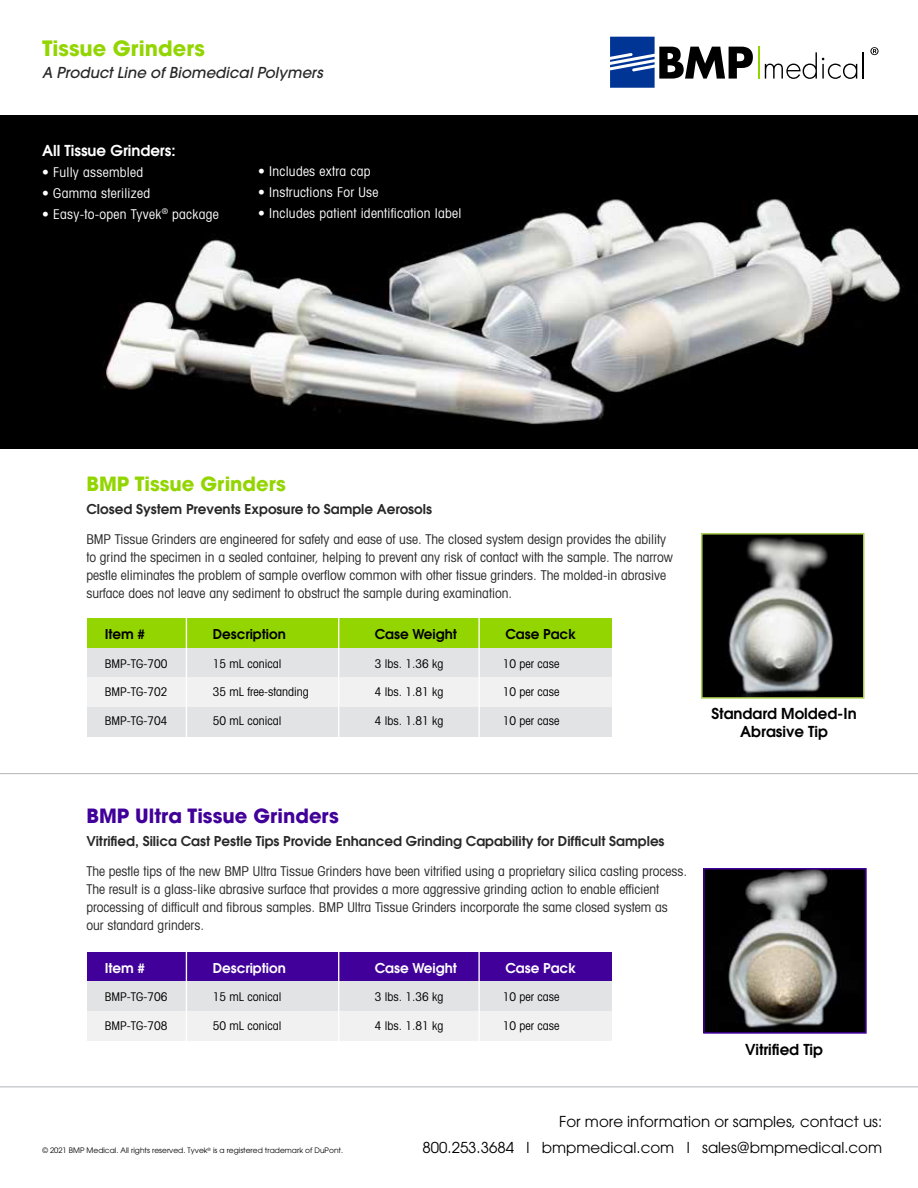
<style>
.page{position:relative;width:918px;height:1188px;background:#fff}
.page>*{position:absolute;margin:0;border:0;box-sizing:border-box;transform-origin:0 0}
.t1{font:700 21px "Avant Garde";color:#93d500}
.t2{font:700 19.5px "Avant Garde";color:#410099}
.t3{font:700 19.5px "Avant Garde";color:#93d500}
.t4{font:15px/25.5px "Avant Garde";color:#000;text-align:right}
.t5{font:600 15px/18px "Avant Garde";color:#000;text-align:center}
.t6{font:italic 500 15px "Avant Garde";color:#292829}
.t7{font:600 15px "Avant Garde";color:#fff}
.t8{font:condensed 13.5px/18px "Avant Garde";color:#292829}
.t9{font:condensed 13.5px "Avant Garde";letter-spacing:.02em;color:#fff}
.t10{font:600 13.5px "Avant Garde";color:#292829}
.t11{font:600 13.5px "Avant Garde";color:#000}
.t12{font:600 13.5px "Avant Garde";color:#fff}
.t13{font:condensed 12px "Avant Garde";color:#000}
.t14{font:7.5px "Avant Garde";color:#000}
</style>
<div class="page">
<img style="left:0;top:115px;width:918px;height:333px">
<div style="left:87px;top:618px;width:525px;height:30px;background:#93d500"></div>
<hr style="left:0;top:1086px;width:918px;height:1px;background:#b1b4b6">
<div style="left:87px;top:648px;width:525px;height:30px;background:#e2e3e4"></div>
<div style="left:87px;top:677px;width:525px;height:30px;background:#f1f1f2"></div>
<div style="left:87px;top:707px;width:525px;height:29px;background:#e2e3e4"></div>
<hr style="left:0;top:773px;width:918px;height:1px;background:#b1b4b6">
<hr style="left:478px;top:616px;width:2px;height:127px;background:#fff">
<img style="left:704px;top:536px;width:158px;height:160px">
<div style="left:701px;top:533px;width:164px;height:166px;border:2px solid #b0d355"></div>
<img style="left:706px;top:871px;width:158px;height:160px">
<div style="left:703px;top:868px;width:164px;height:166px;border:2px solid #410099"></div>
<hr style="left:338px;top:616px;width:1px;height:127px;background:#fff">
<hr style="left:186px;top:616px;width:1px;height:127px;background:#fff">
<div style="left:87px;top:952px;width:525px;height:30px;background:#410099"></div>
<div style="left:87px;top:981px;width:525px;height:30px;background:#e2e3e4"></div>
<div style="left:87px;top:1011px;width:525px;height:29px;background:#f1f1f2"></div>
<hr style="left:478px;top:950px;width:2px;height:127px;background:#fff">
<hr style="left:338px;top:950px;width:1px;height:127px;background:#fff">
<hr style="left:186px;top:950px;width:1px;height:127px;background:#fff">
<hr style="left:758px;top:46px;width:2px;height:33px;background:#93d500">
<svg style="left:610px;top:37px;width:143px;height:51px"></svg>
<svg style="left:765px;top:52px;width:92px;height:27px"></svg>
<hr style="left:862px;top:52px;width:2px;height:27px;background:#000">
<svg style="left:870px;top:47px;width:9px;height:8px"></svg>
<h1 class="t1" style="left:42px;top:34px;width:164px">Tissue Grinders</h1>
<p class="t6" style="left:42px;top:64px;width:282px">A Product Line of Biomedical Polymers</p>
<p class="t7" style="left:42px;top:141px;width:135px">All Tissue Grinders:</p>
<p class="t9" style="left:42px;top:164px;width:103px">• Fully assembled</p>
<p class="t9" style="left:42px;top:185px;width:110px">• Gamma sterilized</p>
<p class="t9" style="left:42px;top:206px;width:178px">• Easy-to-open Tyvek<sup>®</sup> package</p>
<p class="t9" style="left:258px;top:162px;width:114px">• Includes extra cap</p>
<p class="t9" style="left:258px;top:183px;width:122px">• Instructions For Use</p>
<p class="t9" style="left:258px;top:204px;width:205px">• Includes patient identification label</p>
<h2 class="t3" style="left:86px;top:471px;width:201px">BMP Tissue Grinders</h2>
<p class="t10" style="left:86px;top:500px;width:347px">Closed System Prevents Exposure to Sample Aerosols</p>
<p class="t8" style="left:86px;top:529px;width:588px">BMP Tissue Grinders are engineered for safety and ease of use. The closed system design provides the ability to grind the specimen in a sealed container, helping to prevent any risk of contact with the sample. The narrow pestle eliminates the problem of sample overflow common with other tissue grinders. The molded-in abrasive surface does not leave any sediment to obstruct the sample during examination.</p>
<p class="t11" style="left:105px;top:625px;width:42px">Item #</p>
<p class="t11" style="left:213px;top:625px;width:75px">Description</p>
<p class="t11" style="left:375px;top:625px;width:84px">Case Weight</p>
<p class="t11" style="left:505px;top:625px;width:72px">Case Pack</p>
<p class="t13" style="left:105px;top:656px;width:64px">BMP-TG-700</p>
<p class="t13" style="left:213px;top:656px;width:70px">15 mL conical</p>
<p class="t13" style="left:375px;top:656px;width:70px">3 lbs. 1.36 kg</p>
<p class="t13" style="left:503px;top:656px;width:58px">10 per case</p>
<p class="t13" style="left:105px;top:684px;width:64px">BMP-TG-702</p>
<p class="t13" style="left:213px;top:684px;width:97px">35 mL free-standing</p>
<p class="t13" style="left:375px;top:684px;width:70px">4 lbs. 1.81 kg</p>
<p class="t13" style="left:503px;top:684px;width:58px">10 per case</p>
<p class="t13" style="left:105px;top:713px;width:64px">BMP-TG-704</p>
<p class="t13" style="left:213px;top:713px;width:70px">50 mL conical</p>
<p class="t13" style="left:375px;top:713px;width:70px">4 lbs. 1.81 kg</p>
<p class="t13" style="left:503px;top:713px;width:58px">10 per case</p>
<p class="t5" style="left:711px;top:704px;width:147px">Standard Molded-In<br>Abrasive Tip</p>
<h2 class="t2" style="left:86px;top:804px;width:254px">BMP Ultra Tissue Grinders</h2>
<p class="t10" style="left:86px;top:832px;width:580px">Vitrified, Silica Cast Pestle Tips Provide Enhanced Grinding Capability for Difficult Samples</p>
<p class="t8" style="left:86px;top:862px;width:602px">The pestle tips of the new BMP Ultra Tissue Grinders have been vitrified using a proprietary silica casting process.<br>The result is a glass-like abrasive surface that provides a more aggressive grinding action to enable efficient processing of difficult and fibrous samples. BMP Ultra Tissue Grinders incorporate the same closed system as our standard grinders.</p>
<p class="t12" style="left:105px;top:959px;width:42px">Item #</p>
<p class="t12" style="left:213px;top:959px;width:75px">Description</p>
<p class="t12" style="left:375px;top:959px;width:84px">Case Weight</p>
<p class="t12" style="left:505px;top:959px;width:72px">Case Pack</p>
<p class="t13" style="left:105px;top:990px;width:64px">BMP-TG-706</p>
<p class="t13" style="left:213px;top:990px;width:70px">15 mL conical</p>
<p class="t13" style="left:375px;top:990px;width:70px">3 lbs. 1.36 kg</p>
<p class="t13" style="left:503px;top:990px;width:58px">10 per case</p>
<p class="t13" style="left:105px;top:1018px;width:64px">BMP-TG-708</p>
<p class="t13" style="left:213px;top:1018px;width:70px">50 mL conical</p>
<p class="t13" style="left:375px;top:1018px;width:70px">4 lbs. 1.81 kg</p>
<p class="t13" style="left:503px;top:1018px;width:58px">10 per case</p>
<p class="t5" style="left:745px;top:1040px;width:80px">Vitrified Tip</p>
<p class="t14" style="left:42px;top:1146px;width:302px">© 2021 BMP Medical. All rights reserved. Tyvek<sup>®</sup> is a registered trademark of DuPont.</p>
<p class="t4" style="left:423px;top:1109px;width:461px">For more information or samples, contact us:<br>800.253.3684 l bmpmedical.com l sales@bmpmedical.com</p>
</div>
